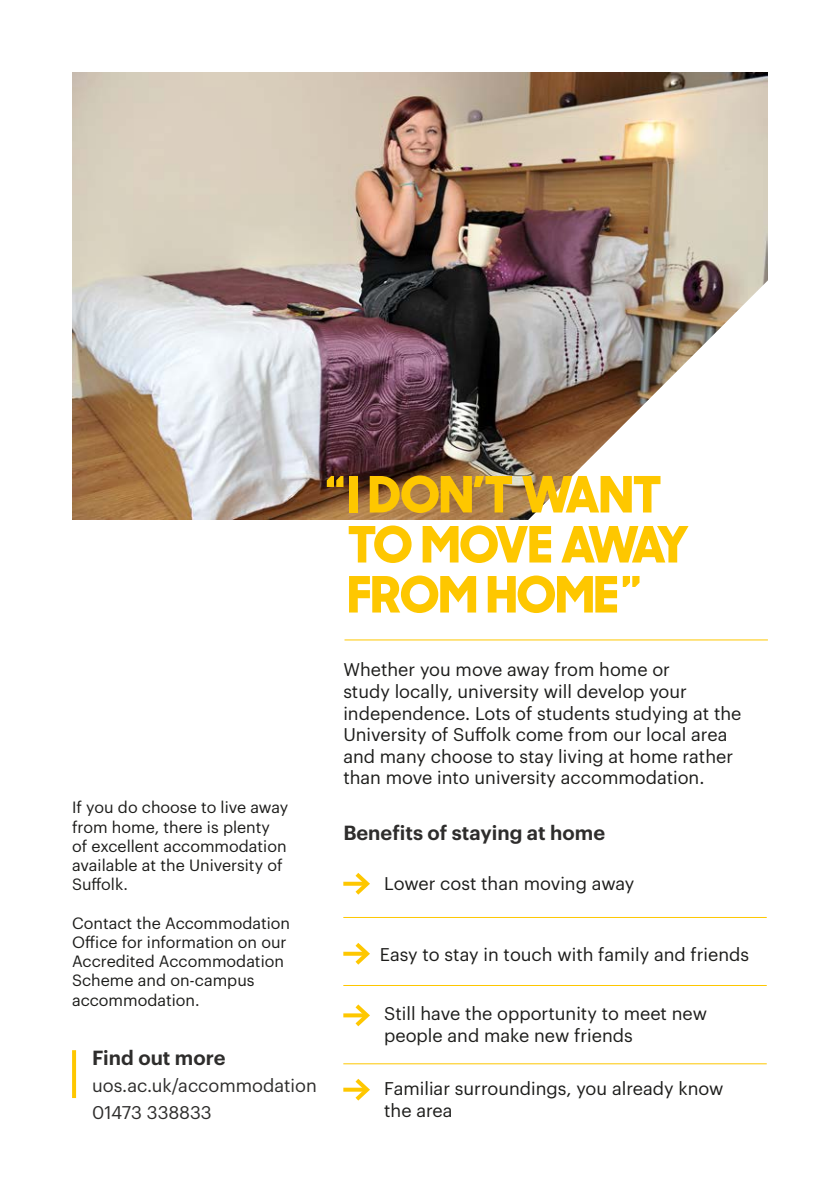
<style>
.page{position:relative;width:840px;height:1191px;background:#fff}
.page>*{position:absolute;margin:0;border:0;box-sizing:border-box;transform-origin:0 0}
.t1{font:800 50px/50px "Sharp Sans No 1";color:#fec700}
.t2{font:600 20px "Graphik";color:#2e2d2c}
.t3{font:18px/21.6px "Graphik";color:#1d1d1b}
.t4{font:18px/27.2px "Graphik";color:#2e2d2c}
.t5{font:16px/19.2px "Graphik";color:#1d1d1b}
</style>
<div class="page">
<hr style="left:343px;top:917px;width:423px;height:1px;background:#fec700">
<hr style="left:343px;top:985px;width:423px;height:1px;background:#fec700">
<hr style="left:343px;top:1063px;width:423px;height:1px;background:#fec700">
<svg style="left:343px;top:881px;width:8px;height:4px"></svg>
<svg style="left:351px;top:873px;width:19px;height:22px"></svg>
<svg style="left:343px;top:951px;width:8px;height:4px"></svg>
<svg style="left:351px;top:943px;width:19px;height:22px"></svg>
<svg style="left:343px;top:1013px;width:8px;height:4px"></svg>
<svg style="left:351px;top:1004px;width:19px;height:23px"></svg>
<svg style="left:343px;top:1087px;width:8px;height:4px"></svg>
<svg style="left:351px;top:1078px;width:19px;height:23px"></svg>
<svg style="left:72px;top:1050px;width:4px;height:48px"></svg>
<img style="left:72px;top:72px;width:695px;height:448px">
<svg style="left:516px;top:271px;width:252px;height:370px"></svg>
<svg style="left:326px;top:476px;width:17px;height:11px"></svg>
<svg style="left:622px;top:576px;width:17px;height:11px"></svg>
<hr style="left:344px;top:639px;width:423px;height:1px;background:#fec700">
<p class="t5" style="left:72px;top:796px;width:218px">If you do choose to live away from home, there is plenty of excellent accommodation available at the University of<br>Suffolk.</p>
<p class="t5" style="left:72px;top:912px;width:219px">Contact the Accommodation<br>Office for information on our<br>Accredited Accommodation<br>Scheme and on-campus accommodation.</p>
<p class="t2" style="left:92px;top:1043px;width:135px">Find out more</p>
<p class="t4" style="left:92px;top:1070px;width:226px">uos.ac.uk/accommodation<br>01473 338833</p>
<h1 class="t1" style="left:347px;top:467px;width:342px">I DON’T WANT<br>TO MOVE AWAY<br>FROM HOME</h1>
<p class="t3" style="left:343px;top:657px;width:399px">Whether you move away from home or<br>study locally, university will develop your independence. Lots of students studying at the University of Suffolk come from our local area and many choose to stay living at home rather than move into university accommodation.</p>
<p class="t2" style="left:343px;top:817px;width:263px">Benefits of staying at home</p>
<p class="t3" style="left:384px;top:871px;width:251px">Lower cost than moving away</p>
<p class="t3" style="left:379px;top:942px;width:370px">Easy to stay in touch with family and friends</p>
<p class="t3" style="left:384px;top:1001px;width:324px">Still have the opportunity to meet new people and make new friends</p>
<p class="t3" style="left:384px;top:1076px;width:341px">Familiar surroundings, you already know the area</p>
</div>
